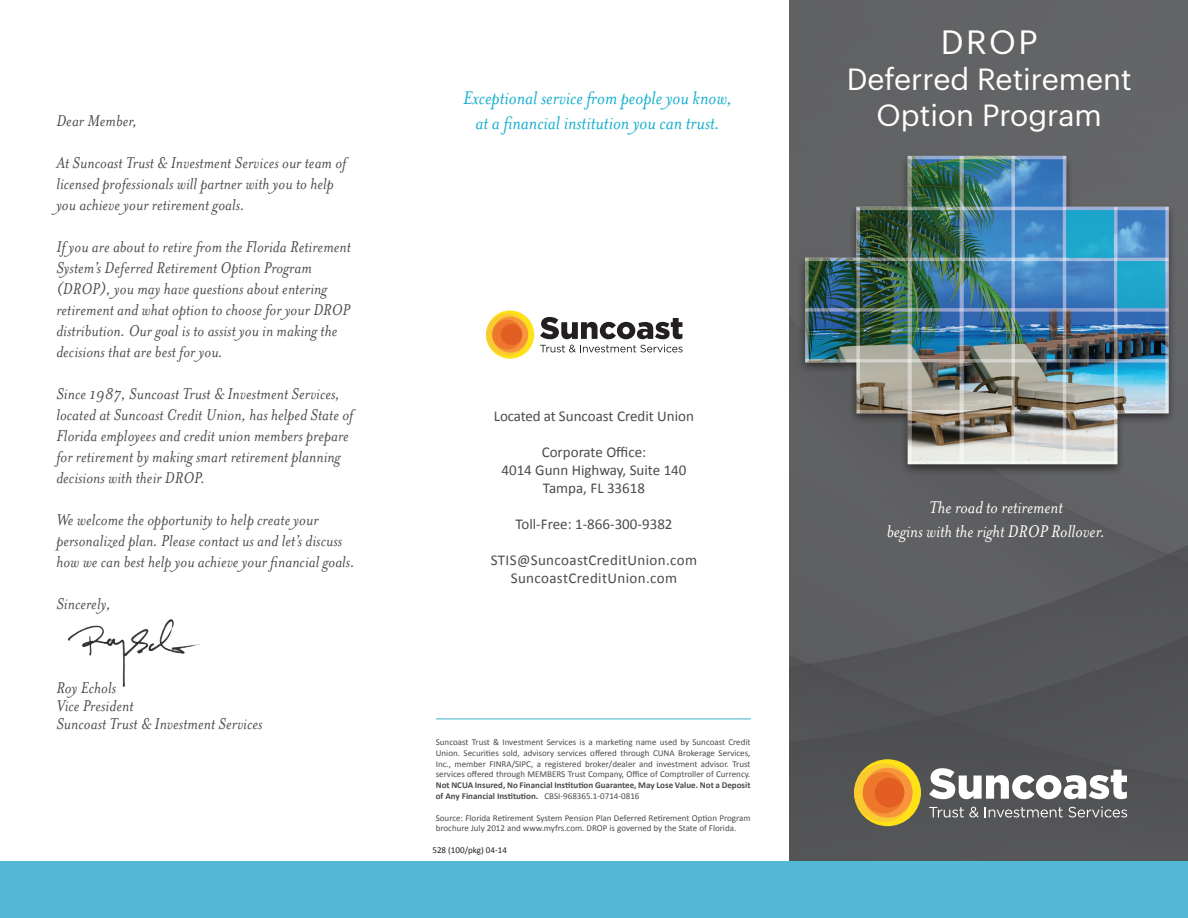
<style>
.page{position:relative;width:1188px;height:918px;background:#fff}
.page>*{position:absolute;margin:0;border:0;box-sizing:border-box;transform-origin:0 0}
.t1{font:33px "Graphik";color:#fff}
.t2{font:30px "Graphik";color:#fff}
.t3{font:italic 21px "Mrs Eaves OT";color:#16afce}
.t4{font:italic 19.5px "Mrs Eaves OT";color:#fff}
.t5{font:italic 18px/21px "Mrs Eaves OT";letter-spacing:.005em;color:#4b4c4d}
.t6{font:15px "Calibri";color:#4b4c4d}
.t7{font:15px "Calibri";letter-spacing:.025em;color:#4b4c4d}
.t8{font:9px/10.8px "Calibri";color:#4b4c4d;text-align:justify}
.t9{font:9px "Calibri";color:#231f20}
.s1{font-weight:700}
</style>
<div class="page">
<div style="left:789px;top:0;width:399px;height:918px;background:linear-gradient(to right,#5b5c5e,#5b5c5e)"></div>
<div style="left:798px;top:153px;width:378px;height:324px;background:#606163"></div>
<img style="left:802px;top:155px;width:369px;height:319px">
<div style="left:1117px;top:262px;width:48px;height:46px;background:#1fa6cb"></div>
<div style="left:1066px;top:211px;width:48px;height:47px;background:#1da6cb"></div>
<div style="left:0;top:862px;width:1188px;height:56px;background:#52b8d3"></div>
<svg style="left:540px;top:345px;width:143px;height:7px"></svg>
<svg style="left:540px;top:317px;width:143px;height:22px"></svg>
<div style="left:486px;top:311px;width:48px;height:48px;background:#ffe117;border-radius:50%"></div>
<div style="left:486px;top:314px;width:42px;height:42px;background:#faca31;border-radius:50%"></div>
<div style="left:492px;top:317px;width:36px;height:36px;background:#f7943c;border-radius:50%"></div>
<div style="left:492px;top:320px;width:30px;height:30px;background:#ed772b;border-radius:50%"></div>
<div style="left:501px;top:324px;width:21px;height:21px;background:#e35e23;border-radius:50%"></div>
<hr style="left:436px;top:718px;width:315px;height:1px;background:#52b8d3">
<svg style="left:929px;top:807px;width:50px;height:11px"></svg>
<svg style="left:985px;top:807px;width:142px;height:11px;background:#7b7b7d"></svg>
<svg style="left:929px;top:768px;width:198px;height:31px"></svg>
<div style="left:854px;top:759px;width:67px;height:67px;background:#ffe117;border-radius:50%"></div>
<div style="left:854px;top:763px;width:59px;height:59px;background:#faca31;border-radius:50%"></div>
<div style="left:863px;top:768px;width:50px;height:50px;background:#f7943c;border-radius:50%"></div>
<div style="left:863px;top:772px;width:41px;height:42px;background:#ed772b;border-radius:50%"></div>
<div style="left:875px;top:778px;width:29px;height:29px;background:#e35e23;border-radius:50%"></div>
<img style="left:68px;top:619px;width:132px;height:68px">
<p class="t5" style="left:56px;top:110px;width:83px">Dear Member,</p>
<p class="t5" style="left:56px;top:152px;width:291px">At Suncoast Trust &amp; Investment Services our team of licensed professionals will partner with you to help you achieve your retirement goals.</p>
<p class="t5" style="left:56px;top:236px;width:296px">If you are about to retire from the Florida Retirement System’s Deferred Retirement Option Program (DROP), you may have questions about entering retirement and what option to choose for your DROP distribution. Our goal is to assist you in making the decisions that are best for you.</p>
<p class="t5" style="left:56px;top:383px;width:299px">Since 1987, Suncoast Trust &amp; Investment Services, located at Suncoast Credit Union, has helped State of Florida employees and credit union members prepare for retirement by making smart retirement planning decisions with their DROP.</p>
<p class="t5" style="left:56px;top:509px;width:264px">We welcome the opportunity to help create your</p>
<p class="t5" style="left:56px;top:530px;width:300px">personalized plan. Please contact us and let’s discuss how we can best help you achieve your financial goals.</p>
<p class="t5" style="left:56px;top:593px;width:56px">Sincerely,</p>
<p class="t5" style="left:56px;top:677px;width:61px">Roy Echols</p>
<p class="t5" style="left:56px;top:695px;width:79px">Vice President</p>
<p class="t5" style="left:56px;top:713px;width:208px">Suncoast Trust &amp; Investment Services</p>
<p class="t3" style="left:463px;top:86px;width:271px">Exceptional service from people you know,</p>
<p class="t3" style="left:475px;top:111px;width:246px">at a financial institution you can trust.</p>
<p class="t6" style="left:494px;top:407px;width:202px">Located at Suncoast Credit Union</p>
<p class="t6" style="left:542px;top:443px;width:106px">Corporate Office:</p>
<p class="t6" style="left:502px;top:461px;width:186px">4014 Gunn Highway, Suite 140</p>
<p class="t6" style="left:543px;top:479px;width:104px">Tampa, FL 33618</p>
<p class="t6" style="left:515px;top:515px;width:159px">Toll-Free: 1-866-300-9382</p>
<p class="t7" style="left:491px;top:551px;width:208px">STIS@SuncoastCreditUnion.com</p>
<p class="t7" style="left:511px;top:569px;width:168px">SuncoastCreditUnion.com</p>
<p class="t8" style="left:436px;top:737px;width:316px">Suncoast Trust &amp; Investment Services is a marketing name used by Suncoast Credit Union. Securities sold, advisory services offered through CUNA Brokerage Services, Inc., member FINRA/SIPC, a registered broker/dealer and investment advisor. Trust services offered through MEMBERS Trust Company, Office of Comptroller of Currency.<br><span class="s1">Not NCUA Insured, No Financial Institution Guarantee, May Lose Value. Not a Deposit of Any Financial Institution.</span> CBSI-968365.1-0714-0816</p>
<p class="t8" style="left:436px;top:812px;width:316px">Source: Florida Retirement System Pension Plan Deferred Retirement Option Program brochure July 2012 and www.myfrs.com. DROP is governed by the State of Florida.</p>
<p class="t9" style="left:433px;top:844px;width:76px">528 (100/pkg) 04-14</p>
<p class="t1" style="left:941px;top:17px;width:98px">DROP</p>
<p class="t2" style="left:847px;top:57px;width:287px">Deferred Retirement</p>
<p class="t2" style="left:877px;top:93px;width:227px">Option Program</p>
<p class="t4" style="left:929px;top:497px;width:135px">The road to retirement</p>
<p class="t4" style="left:887px;top:520px;width:220px">begins with the right DROP Rollover.</p>
</div>
